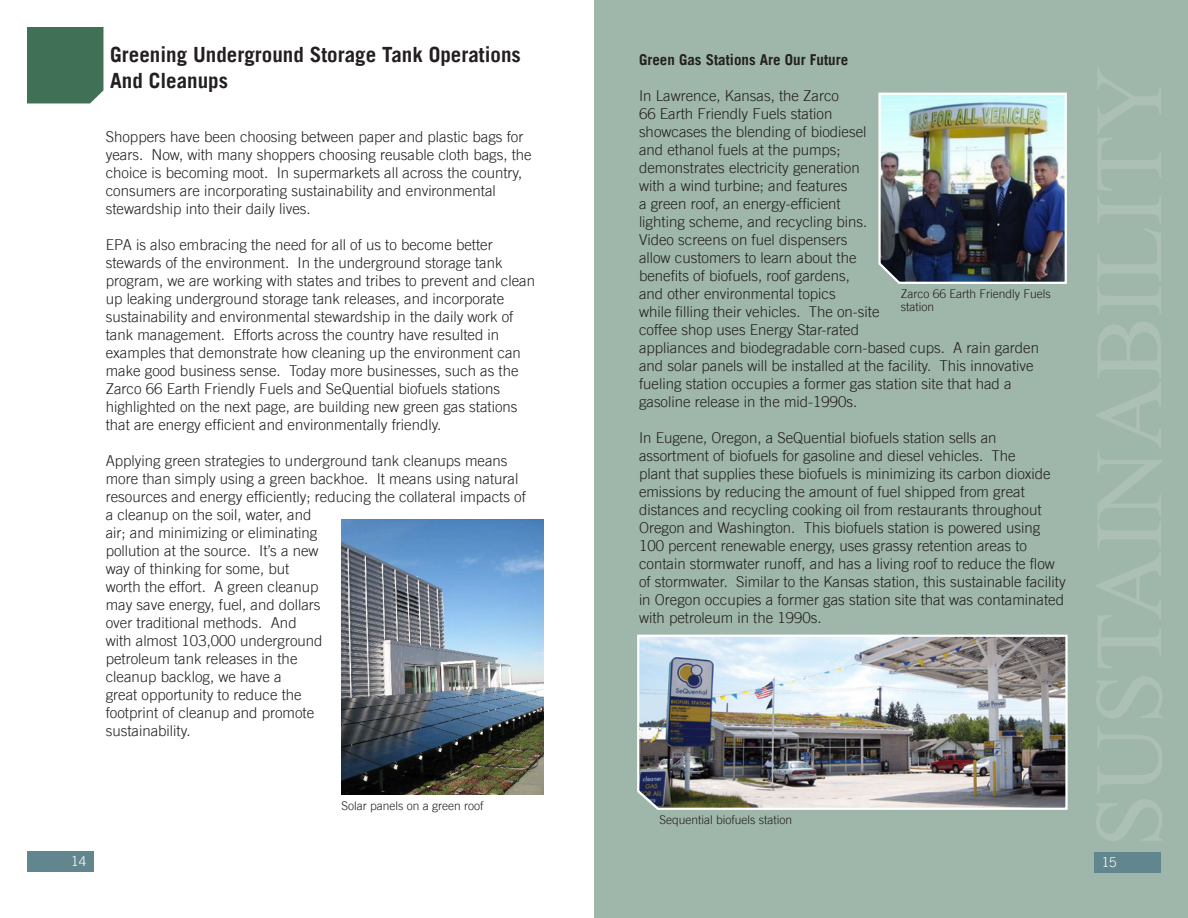
<style>
.page{position:relative;width:1188px;height:918px;background:#fff}
.page>*{position:absolute;margin:0;border:0;box-sizing:border-box;transform-origin:0 0}
.t1{font:700 21px/25.2px "Trade Gothic LT";color:#231f20}
.t2{font:300 15px/18px "Trade Gothic LT";color:#231f20}
.t3{font:700 15px "Trade Gothic LT";color:#231f20}
.t4{font:300 13.5px "Trade Gothic LT";color:#fff}
.t5{font:300 12px/13.5px "Trade Gothic LT";color:#231f20}
</style>
<div class="page">
<div style="left:27px;top:851px;width:66px;height:21px;background:#61868d"></div>
<div style="left:594px;top:0;width:594px;height:918px;background:#9fb7aa"></div>
<div style="left:1095px;top:852px;width:66px;height:21px;background:#61868d"></div>
<img style="left:342px;top:519px;width:201px;height:276px">
<img style="left:878px;top:92px;width:189px;height:192px">
<img style="left:637px;top:634px;width:431px;height:176px">
<div style="left:27px;top:27px;width:76px;height:76px;background:#407056"></div>
<p class="t1" style="left:110px;top:42px;width:412px">Greening Underground Storage Tank Operations<br>And Cleanups</p>
<p class="t2" style="left:106px;top:127px;width:427px">Shoppers have been choosing between paper and plastic bags for years. Now, with many shoppers choosing reusable cloth bags, the choice is becoming moot. In supermarkets all across the country, consumers are incorporating sustainability and environmental stewardship into their daily lives.</p>
<p class="t2" style="left:106px;top:235px;width:431px">EPA is also embracing the need for all of us to become better stewards of the environment. In the underground storage tank program, we are working with states and tribes to prevent and clean up leaking underground storage tank releases, and incorporate sustainability and environmental stewardship in the daily work of tank management. Efforts across the country have resulted in examples that demonstrate how cleaning up the environment can make good business sense. Today more businesses, such as the Zarco 66 Earth Friendly Fuels and SeQuential biofuels stations highlighted on the next page, are building new green gas stations that are energy efficient and environmentally friendly.</p>
<p class="t2" style="left:106px;top:451px;width:422px">Applying green strategies to underground tank cleanups means more than simply using a green backhoe. It means using natural resources and energy efficiently; reducing the collateral impacts of a cleanup on the soil, water, and<br>air; and minimizing or eliminating<br>pollution at the source. It’s a new<br>way of thinking for some, but<br>worth the effort. A green cleanup<br>may save energy, fuel, and dollars<br>over traditional methods. And<br>with almost 103,000 underground<br>petroleum tank releases in the<br>cleanup backlog, we have a<br>great opportunity to reduce the<br>footprint of cleanup and promote<br>sustainability.</p>
<p class="t4" style="left:71px;top:853px;width:17px">14</p>
<p class="t5" style="left:341px;top:799px;width:144px">Solar panels on a green roof</p>
<p class="t3" style="left:639px;top:50px;width:211px">Green Gas Stations Are Our Future</p>
<p class="t2" style="left:639px;top:86px;width:402px">In Lawrence, Kansas, the Zarco<br>66 Earth Friendly Fuels station<br>showcases the blending of biodiesel<br>and ethanol fuels at the pumps;<br>demonstrates electricity generation<br>with a wind turbine; and features<br>a green roof, an energy-efficient<br>lighting scheme, and recycling bins.<br>Video screens on fuel dispensers<br>allow customers to learn about the<br>benefits of biofuels, roof gardens,<br>and other environmental topics<br>while filling their vehicles. The on-site<br>coffee shop uses Energy Star-rated<br>appliances and biodegradable corn-based cups. A rain garden and solar panels will be installed at the facility. This innovative fueling station occupies a former gas station site that had a gasoline release in the mid-1990s.</p>
<p class="t2" style="left:639px;top:428px;width:428px">In Eugene, Oregon, a SeQuential biofuels station sells an assortment of biofuels for gasoline and diesel vehicles. The<br>plant that supplies these biofuels is minimizing its carbon dioxide emissions by reducing the amount of fuel shipped from great distances and recycling cooking oil from restaurants throughout Oregon and Washington. This biofuels station is powered using 100 percent renewable energy, uses grassy retention areas to contain stormwater runoff, and has a living roof to reduce the flow of stormwater. Similar to the Kansas station, this sustainable facility in Oregon occupies a former gas station site that was contaminated with petroleum in the 1990s.</p>
<p class="t5" style="left:901px;top:287px;width:152px">Zarco 66 Earth Friendly Fuels station</p>
<p class="t5" style="left:659px;top:813px;width:134px">Sequential biofuels station</p>
<p class="t4" style="left:1102px;top:854px;width:17px">15</p>
</div>
